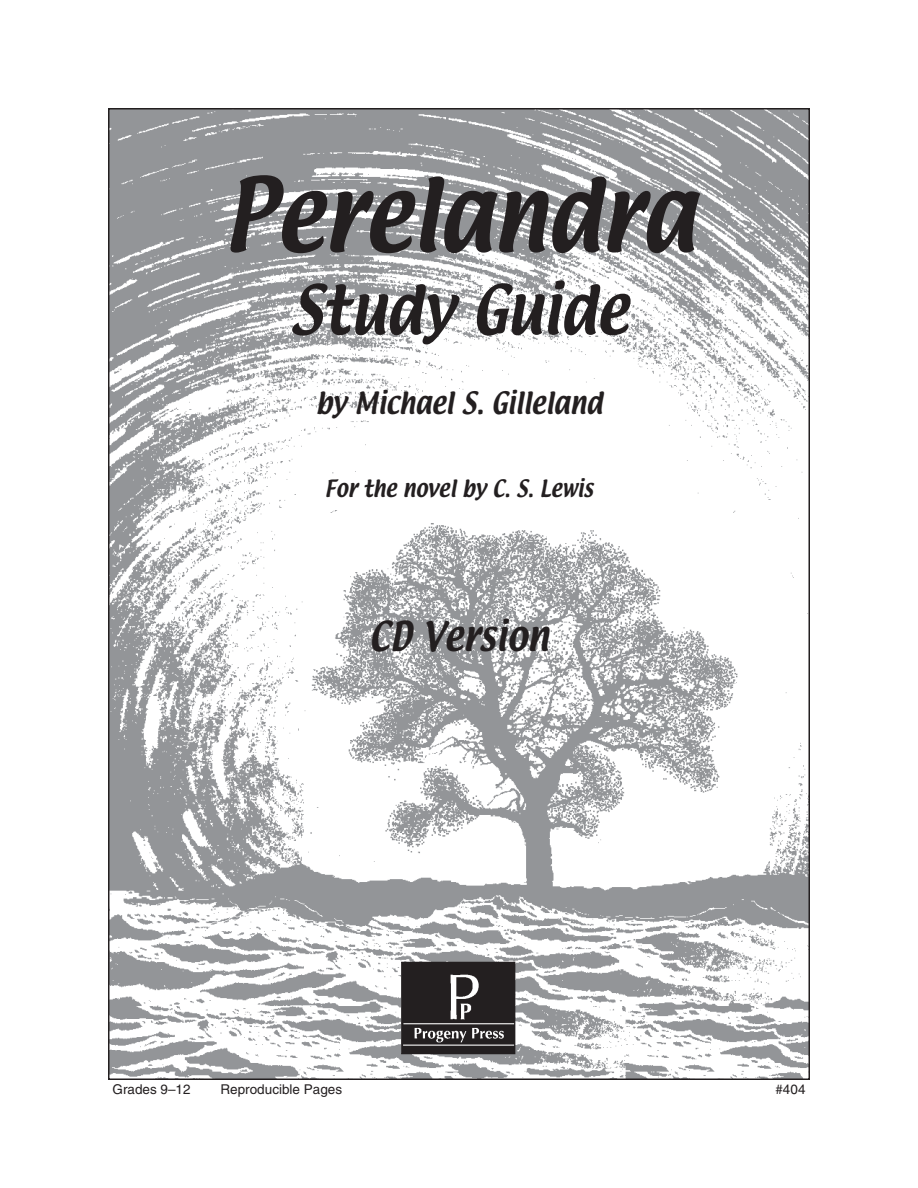
<style>
.page{position:relative;width:918px;height:1188px;background:#fff}
.page>*{position:absolute;margin:0;border:0;box-sizing:border-box;transform-origin:0 0}
.t1{font:90px "Textile";color:#231f20;scale:.9 1}
.t2{font:60px "Textile";color:#231f20;scale:.9 1}
.t3{font:36px "Textile";color:#231f20;scale:.9 1}
.t4{font:27px "Textile";color:#231f20;scale:.9 1}
.t5{font:21px "Textile";color:#231f20;scale:.9 1}
.t6{font:13.5px "Helvetica";color:#231f20}
</style>
<div class="page">
<img style="left:111px;top:111px;width:696px;height:966px">
<img style="left:403px;top:964px;width:110px;height:88px">
<div style="left:401px;top:962px;width:114px;height:92px;border:1px solid #231f20"></div>
<h1 class="t1" style="left:223px;top:168px;width:525px">Perelandra</h1>
<h2 class="t2" style="left:290px;top:279px;width:377px">Study Guide</h2>
<h3 class="t4" style="left:316px;top:389px;width:320px">by Michael S. Gilleland</h3>
<h3 class="t5" style="left:325px;top:477px;width:300px">For the novel by C. S. Lewis</h3>
<h3 class="t3" style="left:369px;top:618px;width:201px">CD Version</h3>
<p class="t6" style="left:112px;top:1085px;width:80px">Grades 9–12</p>
<p class="t6" style="left:221px;top:1085px;width:123px">Reproducible Pages</p>
<p class="t6" style="left:775px;top:1085px;width:32px">#404</p>
</div>
